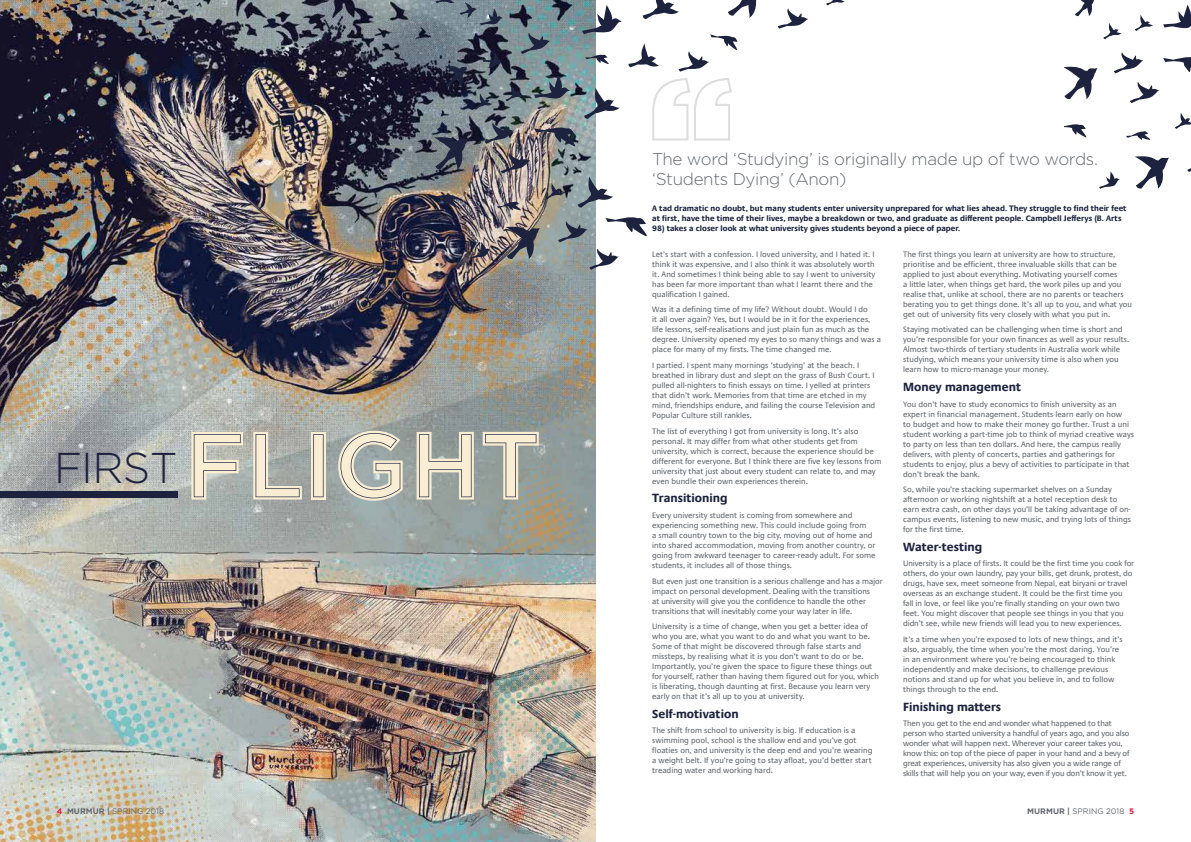
<style>
.page{position:relative;width:1191px;height:842px;background:#fff}
.page>*{position:absolute;margin:0;border:0;box-sizing:border-box;transform-origin:0 0}
.t1{font:300 43px "Gotham";letter-spacing:-.015em;color:#1e223e}
.t2{font:300 17px/20.4px "Gotham";letter-spacing:-.02em;color:#65696e}
.t3{font:700 12px "Praxis Com";color:#1d233e}
.t4{font:8px/10px "Praxis Com";color:#65696e}
.t5{font:8px/10px "Praxis Com";letter-spacing:-.02em;color:#65696e}
.t6{font:700 8px/10px "Praxis Com";color:#1d233e}
.t7{font:8px "Gotham";color:#65696e}
.s1{font-weight:700;color:#e3173e}
.s2{font-weight:700}
</style>
<div class="page">
<img style="left:0;top:0;width:595px;height:842px">
<svg style="left:777px;top:8px;width:31px;height:21px"></svg>
<svg style="left:826px;top:0;width:18px;height:5px"></svg>
<img style="left:435px;top:0;width:322px;height:270px">
<svg style="left:191px;top:432px;width:52px;height:67px;background:#ccc9bb"></svg>
<svg style="left:253px;top:432px;width:49px;height:67px;background:#c0beb2"></svg>
<svg style="left:311px;top:432px;width:15px;height:67px"></svg>
<svg style="left:313px;top:434px;width:10px;height:63px"></svg>
<svg style="left:338px;top:431px;width:65px;height:70px;background:#c3c3b7"></svg>
<svg style="left:416px;top:432px;width:58px;height:67px;background:#c4c2b3"></svg>
<svg style="left:482px;top:432px;width:57px;height:67px;background:#b3b5aa"></svg>
<svg style="left:1103px;top:23px;width:18px;height:16px"></svg>
<svg style="left:1064px;top:66px;width:33px;height:33px"></svg>
<svg style="left:1075px;top:0;width:19px;height:16px"></svg>
<svg style="left:1163px;top:5px;width:28px;height:24px"></svg>
<svg style="left:1134px;top:15px;width:18px;height:16px"></svg>
<svg style="left:1064px;top:124px;width:23px;height:14px"></svg>
<svg style="left:1113px;top:52px;width:78px;height:51px"></svg>
<svg style="left:1175px;top:113px;width:16px;height:16px"></svg>
<svg style="left:1135px;top:156px;width:34px;height:33px"></svg>
<svg style="left:1187px;top:168px;width:4px;height:4px"></svg>
<svg style="left:1099px;top:172px;width:20px;height:17px"></svg>
<svg style="left:1126px;top:131px;width:25px;height:9px"></svg>
<div style="left:0;top:491px;width:178px;height:7px;background:#1d233e"></div>
<h2 class="t2" style="left:652px;top:148px;width:447px">The word ‘Studying’ is originally made up of two words. ‘Students Dying’ (Anon)</h2>
<h1 class="t1" style="left:54px;top:441px;width:125px">FIRST</h1>
<p class="t6" style="left:652px;top:203px;width:476px">A tad dramatic no doubt, but many students enter university unprepared for what lies ahead. They struggle to find their feet at first, have the time of their lives, maybe a breakdown or two, and graduate as different people. Campbell Jefferys (B. Arts</p>
<p class="t6" style="left:652px;top:223px;width:310px">98) takes a closer look at what university gives students beyond a piece of paper.</p>
<p class="t4" style="left:652px;top:249px;width:224px">Let’s start with a confession. I loved university, and I hated it. I think it was expensive, and I also think it was absolutely worth it. And sometimes I think being able to say I went to university has been far more important than what I learnt there and the qualification I gained.</p>
<p class="t4" style="left:652px;top:305px;width:230px">Was it a defining time of my life? Without doubt. Would I do<br>it all over again? Yes, but I would be in it for the experiences, life lessons, self-realisations and just plain fun as much as the degree. University opened my eyes to so many things and was a place for many of my firsts. The time changed me.</p>
<p class="t4" style="left:652px;top:360px;width:225px">I partied. I spent many mornings ‘studying’ at the beach. I breathed in library dust and slept on the grass of Bush Court. I pulled all-nighters to finish essays on time. I yelled at printers that didn’t work. Memories from that time are etched in my mind, friendships endure, and failing the course Television and Popular Culture still rankles.</p>
<p class="t4" style="left:652px;top:426px;width:231px">The list of everything I got from university is long. It’s also personal. It may differ from what other students get from university, which is correct, because the experience should be different for everyone. But I think there are five key lessons from university that just about every student can relate to, and may even bundle their own experiences therein.</p>
<h3 class="t3" style="left:652px;top:491px;width:77px">Transitioning</h3>
<p class="t4" style="left:652px;top:510px;width:225px">Every university student is coming from somewhere and experiencing something new. This could include going from<br>a small country town to the big city, moving out of home and into shared accommodation, moving from another country, or going from awkward teenager to career-ready adult. For some students, it includes all of those things.</p>
<p class="t4" style="left:652px;top:576px;width:232px">But even just one transition is a serious challenge and has a major impact on personal development. Dealing with the transitions<br>at university will give you the confidence to handle the other transitions that will inevitably come your way later in life.</p>
<p class="t4" style="left:652px;top:621px;width:228px">University is a time of change, when you get a better idea of who you are, what you want to do and what you want to be.<br>Some of that might be discovered through false starts and missteps, by realising what it is you don’t want to do or be.<br>Importantly, you’re given the space to figure these things out for yourself, rather than having them figured out for you, which is liberating, though daunting at first. Because you learn very early on that it’s all up to you at university.</p>
<h3 class="t3" style="left:652px;top:706px;width:88px">Self-motivation</h3>
<p class="t4" style="left:652px;top:726px;width:222px">The shift from school to university is big. If education is a swimming pool, school is the shallow end and you’ve got floaties on, and university is the deep end and you’re wearing a weight belt. If you’re going to stay afloat, you’d better start treading water and working hard.</p>
<p class="t4" style="left:903px;top:249px;width:230px">The first things you learn at university are how to structure, prioritise and be efficient, three invaluable skills that can be applied to just about everything. Motivating yourself comes<br>a little later, when things get hard, the work piles up and you realise that, unlike at school, there are no parents or teachers berating you to get things done. It’s all up to you, and what you get out of university fits very closely with what you put in.</p>
<p class="t4" style="left:903px;top:325px;width:227px">Staying motivated can be challenging when time is short and you’re responsible for your own finances as well as your results.<br>Almost two-thirds of tertiary students in Australia work while studying, which means your university time is also when you learn how to micro-manage your money.</p>
<h3 class="t3" style="left:903px;top:380px;width:119px">Money management</h3>
<p class="t4" style="left:903px;top:399px;width:232px">You don’t have to study economics to finish university as an expert in financial management. Students learn early on how<br>to budget and how to make their money go further. Trust a uni student working a part-time job to think of myriad creative ways to party on less than ten dollars. And here, the campus really delivers, with plenty of concerts, parties and gatherings for students to enjoy, plus a bevy of activities to participate in that don’t break the bank.</p>
<p class="t4" style="left:903px;top:484px;width:229px">So, while you’re stacking supermarket shelves on a Sunday afternoon or working nightshift at a hotel reception desk to earn extra cash, on other days you’ll be taking advantage of on&shy;campus events, listening to new music, and trying lots of things for the first time.</p>
<h3 class="t3" style="left:903px;top:539px;width:81px">Water-testing</h3>
<p class="t4" style="left:903px;top:559px;width:232px">University is a place of firsts. It could be the first time you cook for others, do your own laundry, pay your bills, get drunk, protest, do drugs, have sex, meet someone from Nepal, eat biryani or travel overseas as an exchange student. It could be the first time you fall in love, or feel like you’re finally standing on your own two feet. You might discover that people see things in you that you didn’t see, while new friends will lead you to new experiences.</p>
<p class="t4" style="left:903px;top:634px;width:221px">It’s a time when you’re exposed to lots of new things, and it’s also, arguably, the time when you’re the most daring. You’re in an environment where you’re being encouraged to think independently and make decisions, to challenge previous notions and stand up for what you believe in, and to follow things through to the end.</p>
<h3 class="t3" style="left:903px;top:699px;width:100px">Finishing matters</h3>
<p class="t5" style="left:903px;top:718px;width:228px">Then you get to the end and wonder what happened to that person who started university a handful of years ago, and you also wonder what will happen next. Wherever your career takes you, know this: on top of the piece of paper in your hand and a bevy of great experiences, university has also given you a wide range of skills that will help you on your way, even if you don’t know it yet.</p>
<p class="t7" style="left:57px;top:806px;width:109px"><span class="s1">4</span> <span class="s2">MURMUR |</span> SPRING 2018</p>
<p class="t7" style="left:1027px;top:806px;width:108px"><span class="s2">MURMUR |</span> SPRING 2018 <span class="s1">5</span></p>
</div>
